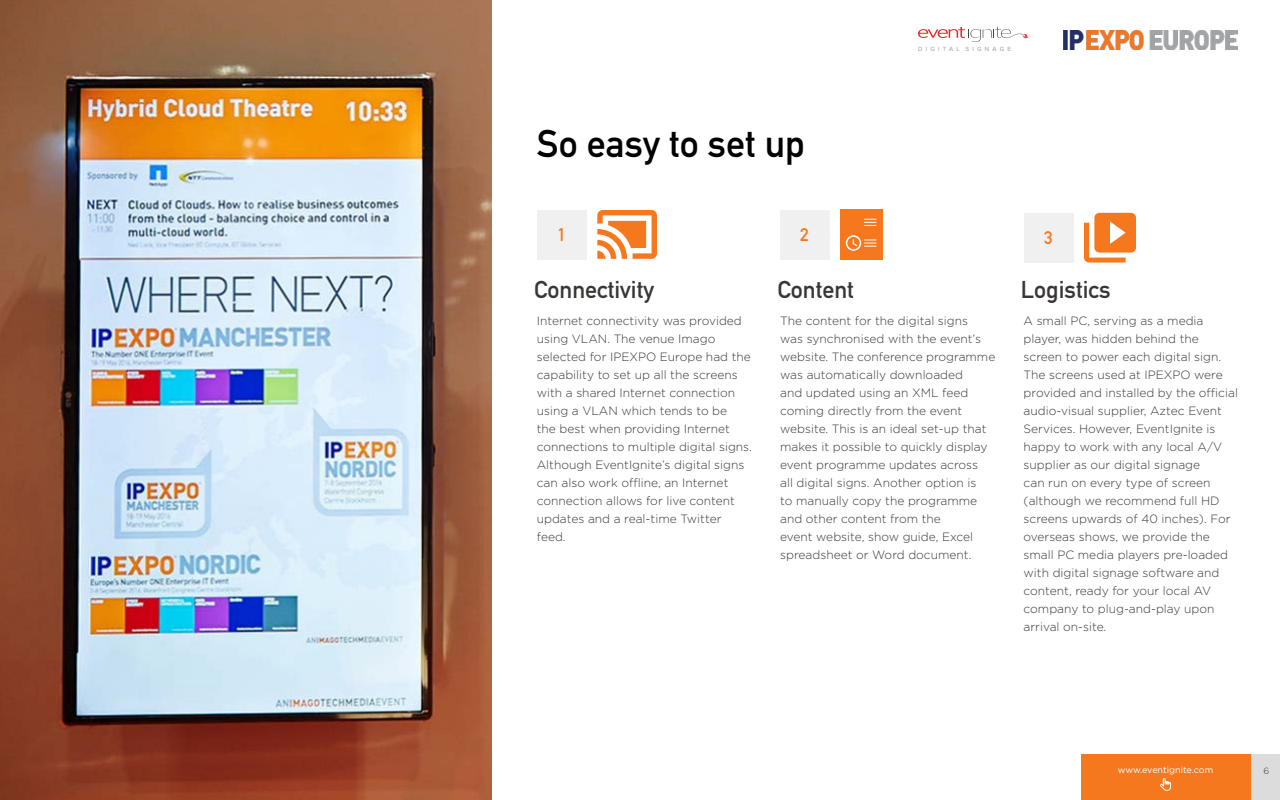
<style>
.page{position:relative;width:1280px;height:800px;background:#fff}
.page>*{position:absolute;margin:0;border:0;box-sizing:border-box;transform-origin:0 0}
.t1{font:38px "DIN Mittelschrift Std";color:#000}
.t2{font:24px "DIN Mittelschrift Std";color:#393635}
.t3{font:18px "DIN Mittelschrift Std";color:#f6781e}
.t4{font:300 12px/18px "Gotham";color:#393635}
.t5{font:9px "Gotham";color:#fff}
.t6{font:300 9px "Gotham";color:#393635}
.t7{font:6.2px "Proxima Nova";letter-spacing:.52em;color:#999}
</style>
<div class="page">
<img style="left:0;top:0;width:492px;height:800px">
<div style="left:537px;top:210px;width:50px;height:50px;background:#f0f0f0"></div>
<div style="left:780px;top:210px;width:50px;height:50px;background:#f0f0f0"></div>
<div style="left:1024px;top:213px;width:50px;height:50px;background:#f0f0f0"></div>
<svg style="left:597px;top:210px;width:60px;height:49px"></svg>
<div style="left:840px;top:210px;width:42px;height:50px;background:#f6781e"></div>
<svg style="left:864px;top:219px;width:12px;height:7px"></svg>
<svg style="left:846px;top:235px;width:30px;height:16px"></svg>
<svg style="left:1084px;top:213px;width:52px;height:50px"></svg>
<div style="left:1081px;top:754px;width:170px;height:46px;background:#f6781e"></div>
<div style="left:1251px;top:754px;width:29px;height:46px;background:#dcdcdc"></div>
<svg style="left:918px;top:27px;width:111px;height:15px"></svg>
<svg style="left:1160px;top:778px;width:11px;height:13px"></svg>
<img style="left:1063px;top:31px;width:174px;height:18px">
<h1 class="t1" style="left:537px;top:121px;width:269px">So easy to set up</h1>
<p class="t7" style="left:918px;top:45px;width:94px">DIGITAL SIGNAGE</p>
<h3 class="t3" style="left:558px;top:224px;width:10px">1</h3>
<h3 class="t3" style="left:800px;top:225px;width:10px">2</h3>
<h3 class="t3" style="left:1044px;top:227px;width:10px">3</h3>
<h2 class="t2" style="left:534px;top:276px;width:121px">Connectivity</h2>
<h2 class="t2" style="left:778px;top:276px;width:78px">Content</h2>
<h2 class="t2" style="left:1021px;top:276px;width:91px">Logistics</h2>
<p class="t4" style="left:780px;top:311px;width:217px">The content for the digital signs<br>was synchronised with the event’s website. The conference programme was automatically downloaded<br>and updated using an XML feed coming directly from the event website. This is an ideal set-up that makes it possible to quickly display event programme updates across<br>all digital signs. Another option is<br>to manually copy the programme and other content from the<br>event website, show guide, Excel spreadsheet or Word document.</p>
<p class="t4" style="left:537px;top:311px;width:217px">Internet connectivity was provided using VLAN. The venue Imago selected for IPEXPO Europe had the capability to set up all the screens with a shared Internet connection using a VLAN which tends to be<br>the best when providing Internet connections to multiple digital signs.<br>Although EventIgnite’s digital signs can also work offline, an Internet connection allows for live content updates and a real-time Twitter feed.</p>
<p class="t4" style="left:1024px;top:311px;width:216px">A small PC, serving as a media player, was hidden behind the screen to power each digital sign.<br>The screens used at IPEXPO were provided and installed by the official audio-visual supplier, Aztec Event<br>Services. However, EventIgnite is happy to work with any local A/V supplier as our digital signage<br>can run on every type of screen (although we recommend full HD screens upwards of 40 inches). For overseas shows, we provide the small PC media players pre-loaded with digital signage software and content, ready for your local AV company to plug-and-play upon arrival on-site.</p>
<p class="t5" style="left:1118px;top:764px;width:97px">www.eventignite.com</p>
<p class="t6" style="left:1264px;top:765px;width:7px">6</p>
</div>
